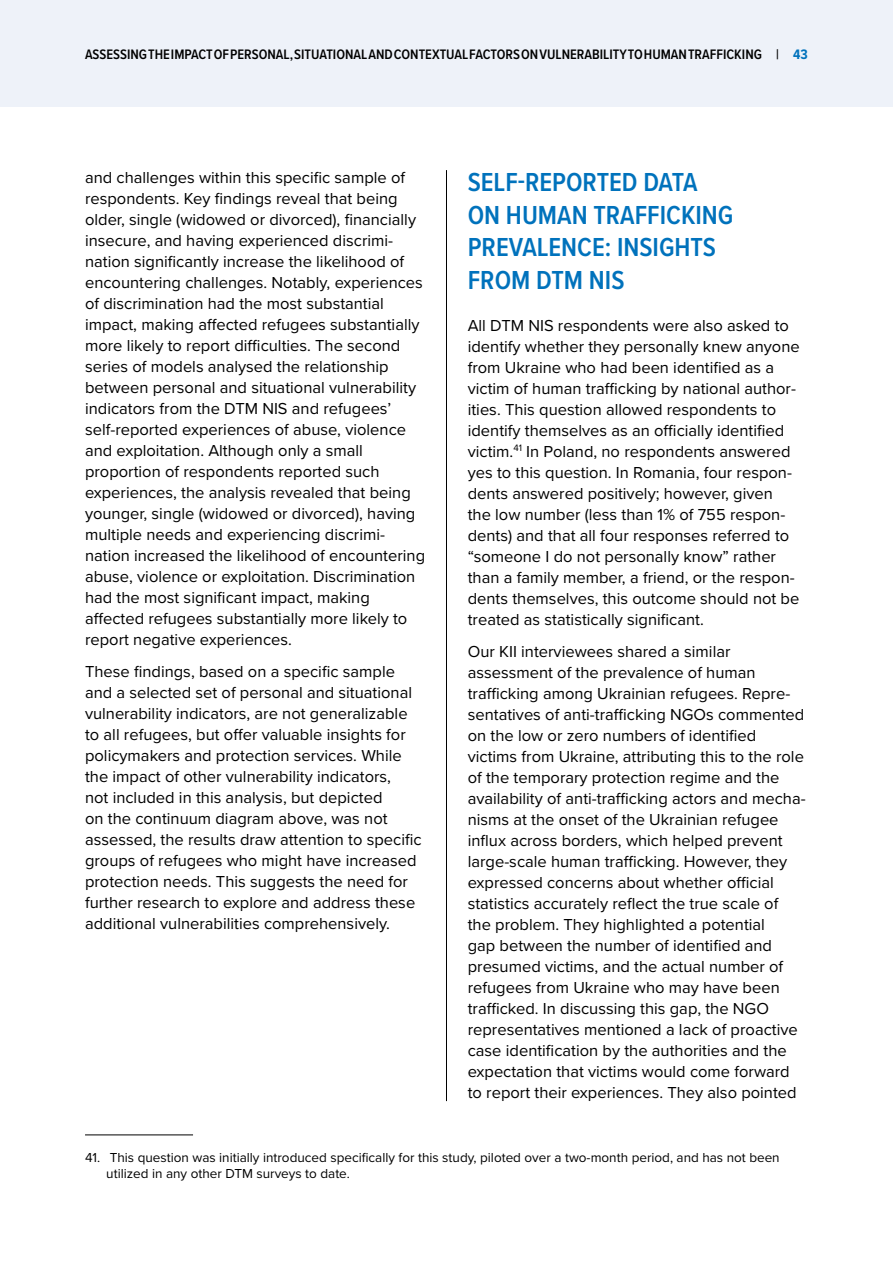
<style>
.page{position:relative;width:893px;height:1263px;background:#fff}
.page>*{position:absolute;margin:0;border:0;box-sizing:border-box;transform-origin:0 0}
.t1{font:600 27px/32.4px "Proxima Nova Cond";color:#0072bc}
.t2{font:16.5px/21px "Proxima Nova";color:#000}
.t3{font:600 14.25px "Proxima Nova Cond";color:#000}
.t4{font:13.5px/16.2px "Proxima Nova";color:#000}
.s1{font-weight:700;color:#0072bc}
</style>
<div class="page">
<div style="left:0;top:0;width:893px;height:106px;background:#eef2f9"></div>
<hr style="left:85px;top:1135px;width:108px;height:1px;background:#000">
<hr style="left:446px;top:170px;width:1px;height:931px;background:#000">
<p class="t3" style="left:85px;top:44px;width:15px">ASSESSI</p>
<p class="t3" style="left:130px;top:44px;width:461px">NG THE IMPACT OF PERSONAL, SITUATIONALAND CONTEXTUAL FACTORS ON VULNERABILI</p>
<p class="t3" style="left:613px;top:44px;width:97px">TY TO HUMAN TRAFFI</p>
<p class="t3" style="left:726px;top:44px;width:83px">CKI NG | <span class="s1">43</span></p>
<p class="t2" style="left:85px;top:166px;width:342px">and challenges within this specific sample of respondents. Key findings reveal that being older, single (widowed or divorced), financially insecure, and having experienced discrimi&shy;nation significantly increase the likelihood of encountering challenges. Notably, experiences of discrimination had the most substantial impact, making affected refugees substantially more likely to report difficulties. The second series of models analysed the relationship between personal and situational vulnerability indicators from the DTM NIS and refugees’ self-reported experiences of abuse, violence and exploitation. Although only a small proportion of respondents reported such experiences, the analysis revealed that being younger, single (widowed or divorced), having multiple needs and experiencing discrimi&shy;nation increased the likelihood of encountering abuse, violence or exploitation. Discrimination had the most significant impact, making affected refugees substantially more likely to report negative experiences.</p>
<p class="t2" style="left:85px;top:660px;width:338px">These findings, based on a specific sample and a selected set of personal and situational vulnerability indicators, are not generalizable to all refugees, but offer valuable insights for policymakers and protection services. While the impact of other vulnerability indicators,<br>not included in this analysis, but depicted<br>on the continuum diagram above, was not assessed, the results draw attention to specific groups of refugees who might have increased protection needs. This suggests the need for further research to explore and address these additional vulnerabilities comprehensively.</p>
<h1 class="t1" style="left:468px;top:165px;width:267px">SELF-REPORTED DATA<br>ON HUMAN TRAFFICKING<br>PREVALENCE: INSIGHTS<br>FROM DTM NIS</h1>
<p class="t2" style="left:468px;top:314px;width:333px">All DTM NIS respondents were also asked to identify whether they personally knew anyone from Ukraine who had been identified as a victim of human trafficking by national author&shy;ities. This question allowed respondents to identify themselves as an officially identified victim.<sup>41</sup> In Poland, no respondents answered yes to this question. In Romania, four respon&shy;dents answered positively; however, given the low number (less than 1% of 755 respon&shy;dents) and that all four responses referred to “someone I do not personally know” rather than a family member, a friend, or the respon&shy;dents themselves, this outcome should not be treated as statistically significant.</p>
<p class="t2" style="left:468px;top:640px;width:339px">Our KII interviewees shared a similar assessment of the prevalence of human trafficking among Ukrainian refugees. Repre&shy;sentatives of anti-trafficking NGOs commented on the low or zero numbers of identified victims from Ukraine, attributing this to the role of the temporary protection regime and the availability of anti-trafficking actors and mecha&shy;nisms at the onset of the Ukrainian refugee influx across borders, which helped prevent large-scale human trafficking. However, they expressed concerns about whether official statistics accurately reflect the true scale of the problem. They highlighted a potential<br>gap between the number of identified and presumed victims, and the actual number of refugees from Ukraine who may have been trafficked. In discussing this gap, the NGO representatives mentioned a lack of proactive case identification by the authorities and the expectation that victims would come forward to report their experiences. They also pointed</p>
<p class="t4" style="left:106px;top:1148px;width:675px;text-indent:-21px">41. This question was initially introduced specifically for this study, piloted over a two-month period, and has not been utilized in any other DTM surveys to date.</p>
</div>
